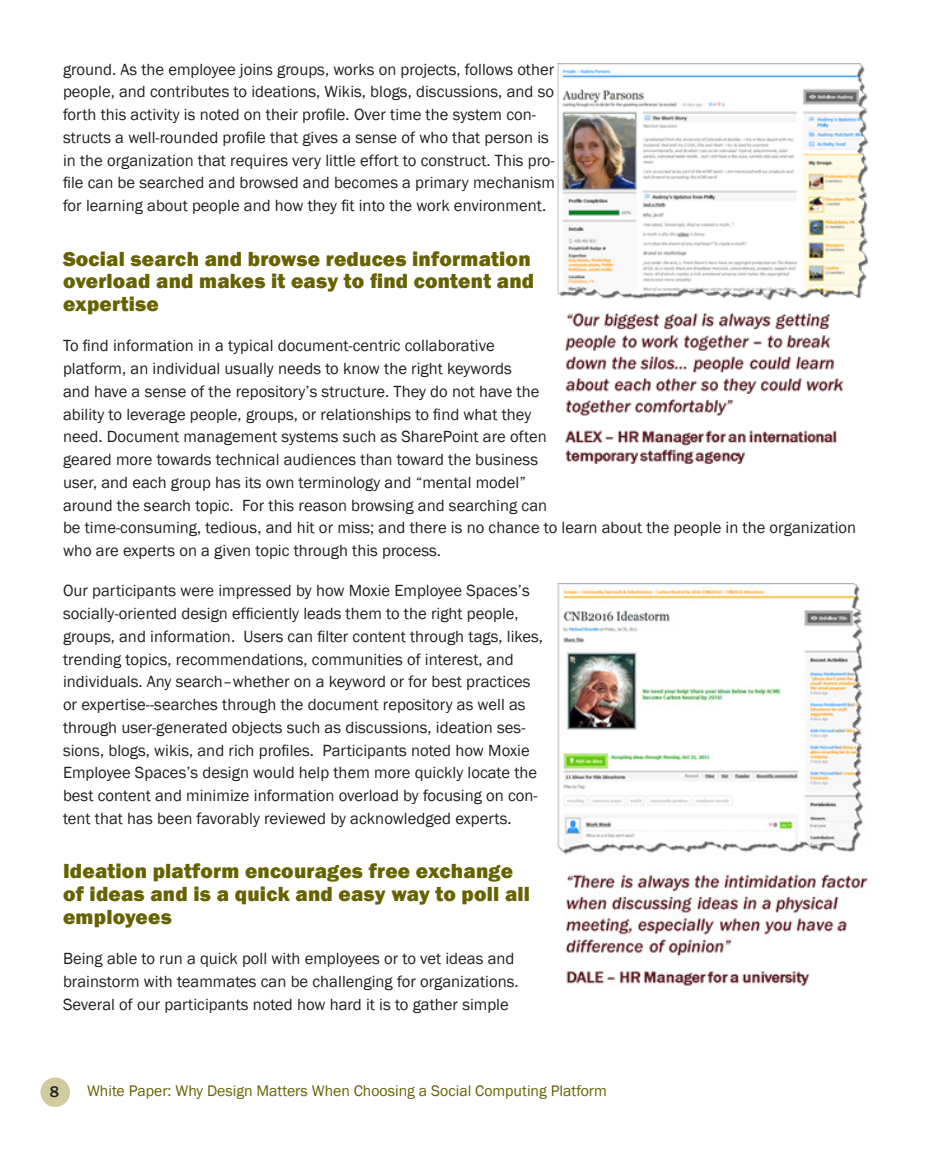
<style>
.page{position:relative;width:945px;height:1166px;background:#fff}
.page>*{position:absolute;margin:0;border:0;box-sizing:border-box;transform-origin:0 0}
.t1{font:800 21px/22.8px "Franklin Gothic";letter-spacing:.01em;color:#676200}
.t2{font:16.62px/22.8px "Franklin Gothic";color:#231f20}
.t3{font:15.75px "Franklin Gothic";color:#676200}
.t4{font:500 15.75px "Franklin Gothic";color:#231f20}
</style>
<div class="page">
<div style="left:40px;top:1077px;width:30px;height:30px;background:#cfcca0;border-radius:50%"></div>
<img style="left:557px;top:63px;width:312px;height:401px">
<img style="left:557px;top:583px;width:311px;height:405px">
<p class="t2" style="left:63px;top:58px;width:494px">ground. As the employee joins groups, works on projects, follows other people, and contributes to ideations, Wikis, blogs, discussions, and so forth this activity is noted on their profile. Over time the system con&shy;structs a well-rounded profile that gives a sense of who that person is in the organization that requires very little effort to construct. This pro&shy;file can be searched and browsed and becomes a primary mechanism for learning about people and how they fit into the work environment.</p>
<p class="t1" style="left:63px;top:247px;width:473px">Social search and browse reduces information overload and makes it easy to find content and expertise</p>
<p class="t2" style="left:63px;top:335px;width:795px">To find information in a typical document-centric collaborative<br>platform, an individual usually needs to know the right keywords<br>and have a sense of the repository’s structure. They do not have the<br>ability to leverage people, groups, or relationships to find what they<br>need. Document management systems such as SharePoint are often<br>geared more towards technical audiences than toward the business<br>user, and each group has its own terminology and “mental model”<br>around the search topic. For this reason browsing and searching can<br>be time-consuming, tedious, and hit or miss; and there is no chance to learn about the people in the organization who are experts on a given topic through this process.</p>
<p class="t2" style="left:63px;top:580px;width:482px">Our participants were impressed by how Moxie Employee Spaces’s socially-oriented design efficiently leads them to the right people, groups, and information. Users can filter content through tags, likes, trending topics, recommendations, communities of interest, and individuals. Any search–whether on a keyword or for best practices or expertise--searches through the document repository as well as through user-generated objects such as discussions, ideation ses&shy;sions, blogs, wikis, and rich profiles. Participants noted how Moxie Employee Spaces’s design would help them more quickly locate the best content and minimize information overload by focusing on con&shy;tent that has been favorably reviewed by acknowledged experts.</p>
<p class="t1" style="left:63px;top:859px;width:469px">Ideation platform encourages free exchange of ideas and is a quick and easy way to poll all employees</p>
<p class="t2" style="left:63px;top:947px;width:457px">Being able to run a quick poll with employees or to vet ideas and brainstorm with teammates can be challenging for organizations.<br>Several of our participants noted how hard it is to gather simple</p>
<p class="t4" style="left:50px;top:1081px;width:11px">8</p>
<p class="t3" style="left:87px;top:1081px;width:521px">White Paper: Why Design Matters When Choosing a Social Computing Platform</p>
</div>
